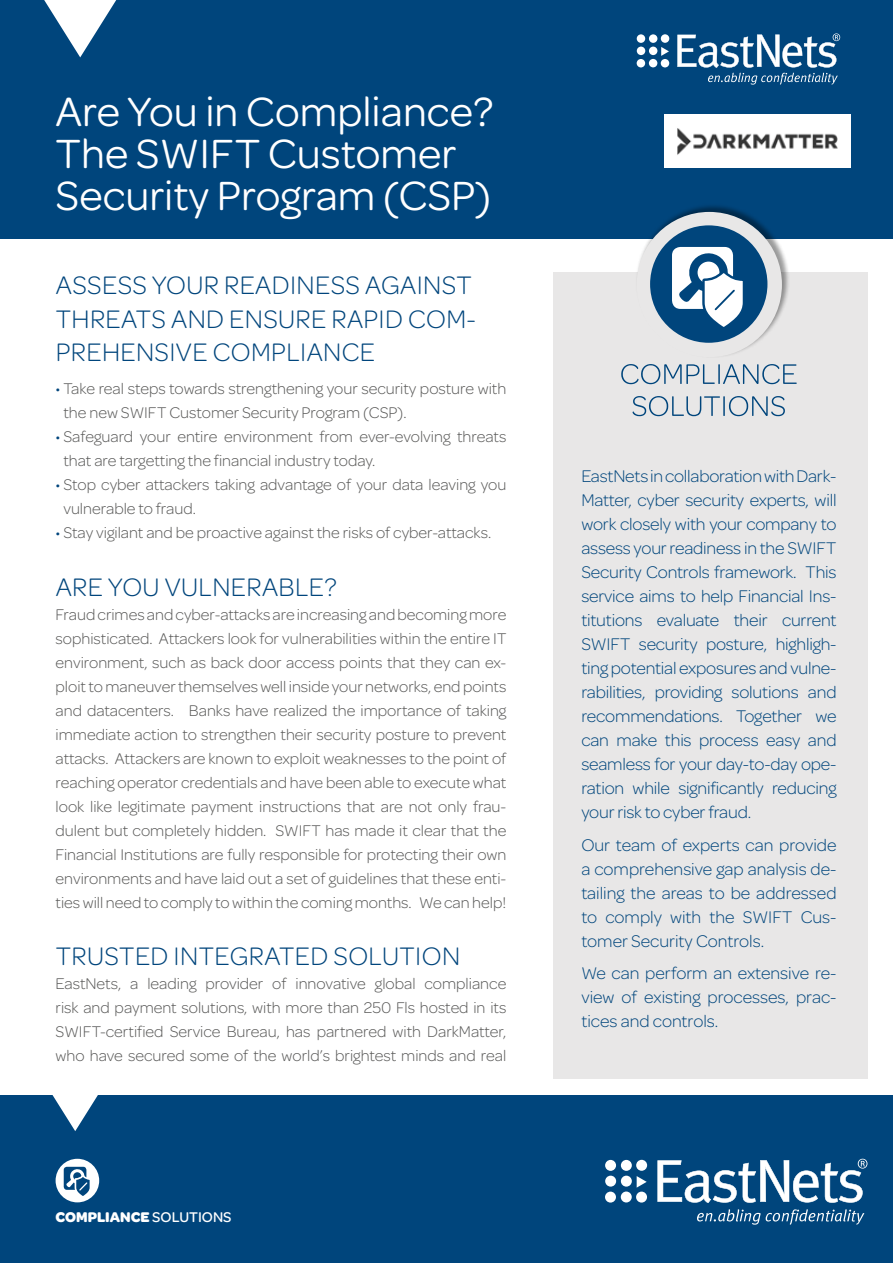
<style>
.page{position:relative;width:893px;height:1263px;background:#fff}
.page>*{position:absolute;margin:0;border:0;box-sizing:border-box;transform-origin:0 0}
.t1{font:43.5px/42px "Omnes";color:#fff}
.t2{font:300 27px/33.8px "Omnes";letter-spacing:.015em;color:#00457c}
.t3{font:300 18px/24px "Omnes";color:#00457c;text-align:justify}
.t4{font:300 16.5px/24px "Omnes";color:#575756}
.t5{font:700 15px "Omnes";color:#fff}
.s1{color:#00457c}
.s2{font-weight:500}
</style>
<div class="page">
<div style="left:553px;top:272px;width:314px;height:806px;background:#e8e7e7"></div>
<div style="left:0;top:0;width:893px;height:238px;background:#00457c"></div>
<svg style="left:44px;top:0;width:72px;height:57px"></svg>
<div style="left:636px;top:204px;width:154px;height:154px;background:#000;opacity:.4"></div>
<div style="left:637px;top:212px;width:145px;height:145px;background:#e8e7e7;border-radius:50%"></div>
<svg style="left:621px;top:364px;width:94px;height:20px"></svg>
<hr style="left:718px;top:364px;width:2px;height:20px;background:#00457c">
<svg style="left:723px;top:364px;width:74px;height:20px"></svg>
<svg style="left:633px;top:396px;width:87px;height:20px"></svg>
<hr style="left:723px;top:396px;width:2px;height:20px;background:#00457c">
<svg style="left:729px;top:396px;width:56px;height:20px"></svg>
<div style="left:650px;top:225px;width:117px;height:118px;background:#00457c;border-radius:50%"></div>
<div style="left:672px;top:247px;width:61px;height:62px;background:#fff;border-radius:8px"></div>
<svg style="left:678px;top:251px;width:68px;height:81px"></svg>
<div style="left:0;top:1096px;width:893px;height:167px;background:#00457c"></div>
<svg style="left:49px;top:1095px;width:53px;height:36px"></svg>
<div style="left:636px;top:1191px;width:11px;height:11px;background:#fff;border-radius:50%"></div>
<div style="left:636px;top:1160px;width:11px;height:11px;background:#fff;border-radius:50%"></div>
<div style="left:621px;top:1160px;width:11px;height:11px;background:#fff;border-radius:50%"></div>
<div style="left:621px;top:1191px;width:11px;height:11px;background:#fff;border-radius:50%"></div>
<div style="left:605px;top:1160px;width:11px;height:11px;background:#fff;border-radius:50%"></div>
<div style="left:605px;top:1191px;width:11px;height:11px;background:#fff;border-radius:50%"></div>
<div style="left:605px;top:1176px;width:11px;height:10px;background:#fff;border-radius:50%"></div>
<div style="left:621px;top:1176px;width:11px;height:10px;background:#fff;border-radius:50%"></div>
<svg style="left:637px;top:1176px;width:10px;height:11px"></svg>
<svg style="left:697px;top:1209px;width:167px;height:16px"></svg>
<svg style="left:657px;top:1159px;width:210px;height:44px"></svg>
<div style="left:56px;top:1159px;width:43px;height:43px;background:#fff;border-radius:50%"></div>
<div style="left:64px;top:1167px;width:22px;height:23px;background:#00457c;border-radius:3px"></div>
<svg style="left:66px;top:1168px;width:26px;height:31px"></svg>
<div style="left:661px;top:59px;width:8px;height:8px;background:#fff;border-radius:50%"></div>
<div style="left:661px;top:34px;width:8px;height:9px;background:#fff;border-radius:50%"></div>
<div style="left:649px;top:34px;width:8px;height:9px;background:#fff;border-radius:50%"></div>
<div style="left:649px;top:59px;width:8px;height:8px;background:#fff;border-radius:50%"></div>
<div style="left:637px;top:34px;width:8px;height:9px;background:#fff;border-radius:50%"></div>
<div style="left:637px;top:59px;width:8px;height:8px;background:#fff;border-radius:50%"></div>
<div style="left:637px;top:47px;width:8px;height:8px;background:#fff;border-radius:50%"></div>
<div style="left:649px;top:47px;width:8px;height:8px;background:#fff;border-radius:50%"></div>
<svg style="left:661px;top:47px;width:8px;height:9px"></svg>
<svg style="left:677px;top:33px;width:163px;height:52px"></svg>
<img style="left:665px;top:114px;width:185px;height:53px">
<h1 class="t1" style="left:56px;top:91px;width:439px">Are You in Compliance?<br>The SWIFT Customer<br>Security Program (CSP)</h1>
<h2 class="t2" style="left:56px;top:268px;width:422px">ASSESS YOUR READINESS AGAINST<br>THREATS AND ENSURE RAPID COM-<br>PREHENSIVE COMPLIANCE</h2>
<p class="t4" style="left:63px;top:376px;width:444px;text-indent:-8px"><span class="s1">•</span> Take real steps towards strengthening your security posture with the new SWIFT Customer Security Program (CSP).</p>
<p class="t4" style="left:63px;top:424px;width:444px;text-indent:-8px"><span class="s1">•</span> Safeguard your entire environment from ever-evolving threats that are targetting the financial industry today.</p>
<p class="t4" style="left:63px;top:472px;width:444px;text-indent:-8px"><span class="s1">•</span> Stop cyber attackers taking advantage of your data leaving you vulnerable to fraud.</p>
<p class="t4" style="left:56px;top:520px;width:437px"><span class="s1">•</span> Stay vigilant and be proactive against the risks of cyber-attacks.</p>
<h2 class="t2" style="left:56px;top:570px;width:282px">ARE YOU VULNERABLE?</h2>
<p class="t4" style="left:56px;top:602px;width:452px;text-align:justify">Fraud crimes and cyber-attacks are increasing and becoming more sophisticated. Attackers look for vulnerabilities within the entire IT environment, such as back door access points that they can ex&shy;ploit to maneuver themselves well inside your networks, end points and datacenters. Banks have realized the importance of taking immediate action to strengthen their security posture to prevent attacks. Attackers are known to exploit weaknesses to the point of reaching operator credentials and have been able to execute what look like legitimate payment instructions that are not only frau&shy;dulent but completely hidden. SWIFT has made it clear that the Financial Institutions are fully responsible for protecting their own environments and have laid out a set of guidelines that these enti&shy;ties will need to comply to within the coming months. We can help!</p>
<h2 class="t2" style="left:56px;top:939px;width:406px">TRUSTED INTEGRATED SOLUTION</h2>
<p class="t4" style="left:56px;top:972px;width:452px;text-align:justify">EastNets, a leading provider of innovative global compliance risk and payment solutions, with more than 250 Fls hosted in its SWIFT-certified Service Bureau, has partnered with DarkMatter, who have secured some of the world’s brightest minds and real</p>
<p class="t5" style="left:56px;top:1209px;width:177px">COMPLIANCE <span class="s2">SOLUTIONS</span></p>
<p class="t3" style="left:581px;top:464px;width:257px">EastNets in collaboration with Dark-Matter, cyber security experts, will work closely with your company to assess your readiness in the SWIFT Security Controls framework. This service aims to help Financial Ins&shy;titutions evaluate their current SWIFT security posture, highligh&shy;ting potential exposures and vulne&shy;rabilities, providing solutions and recommendations. Together we can make this process easy and seamless for your day-to-day ope&shy;ration while significantly reducing your risk to cyber fraud.</p>
<p class="t3" style="left:581px;top:833px;width:257px">Our team of experts can provide a comprehensive gap analysis de&shy;tailing the areas to be addressed to comply with the SWIFT Cus&shy;tomer Security Controls.</p>
<p class="t3" style="left:581px;top:961px;width:257px">We can perform an extensive re&shy;view of existing processes, prac&shy;tices and controls.</p>
</div>
